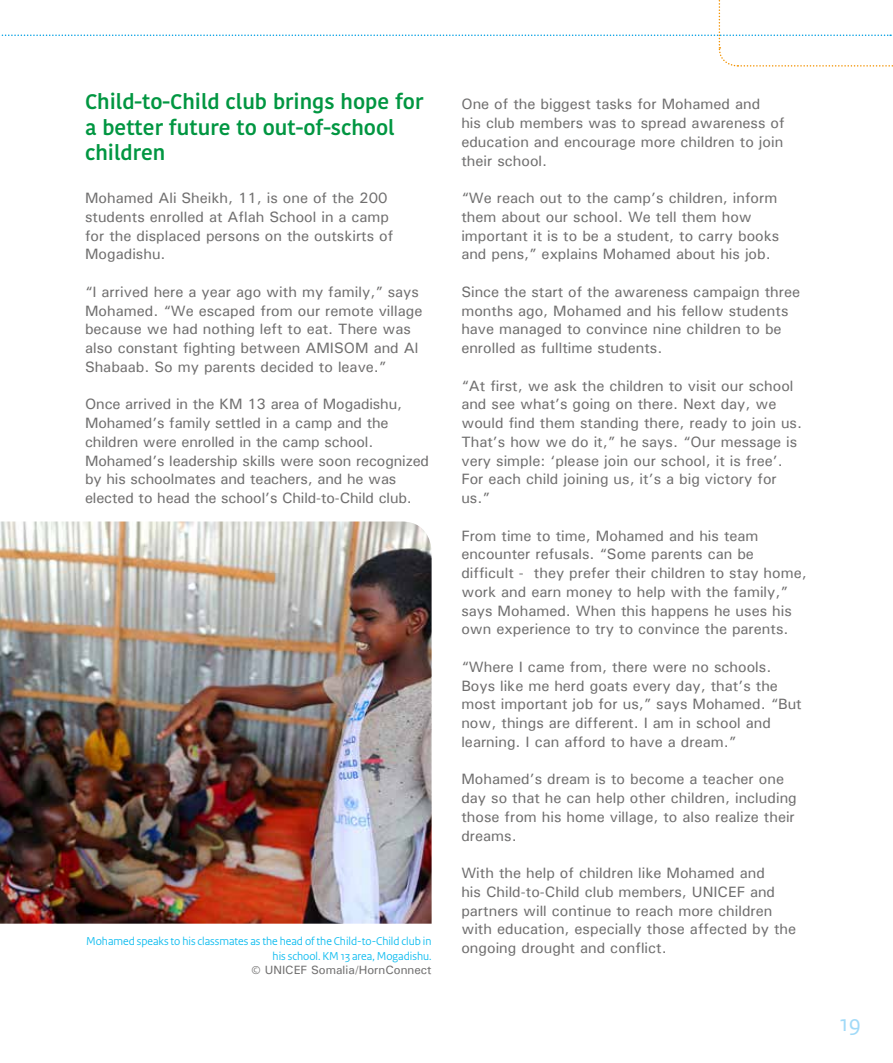
<style>
.page{position:relative;width:893px;height:1063px;background:#fff}
.page>*{position:absolute;margin:0;border:0;box-sizing:border-box;transform-origin:0 0}
.t1{font:24px "Rijksoverheid Sans Text";color:#a1daf8}
.t2{font:600 21px/25.2px "Kohinoor Bangla";color:#009641}
.t3{font:500 15px/18.8px "Univers";color:#706f6f}
.t4{font:12px/14.4px "Rijksoverheid Sans Heading";color:#0bbbef;text-align:right}
.t5{font:500 12px "Univers";color:#706f6f}
.s1{font-family:"Rijksoverheid Sans Heading";font-weight:400}
</style>
<div class="page">
<svg style="left:1px;top:0;width:892px;height:67px"></svg>
<img style="left:0;top:522px;width:432px;height:402px">
<h2 class="t2" style="left:85px;top:89px;width:340px">Child-to-Child club brings hope for a better future to out-of-school children</h2>
<p class="t3" style="left:85px;top:188px;width:310px">Mohamed Ali Sheikh, 11, is one of the 200 students enrolled at Aflah School in a camp for the displaced persons on the outskirts of Mogadishu.</p>
<p class="t3" style="left:85px;top:282px;width:339px">“I arrived here a year ago with my family,” says Mohamed. “We escaped from our remote village because we had nothing left to eat. There was also constant fighting between AMISOM and Al Shabaab. So my parents decided to leave.”</p>
<p class="t3" style="left:85px;top:395px;width:346px">Once arrived in the KM 13 area of Mogadishu, Mohamed’s family settled in a camp and the children were enrolled in the camp school.<br>Mohamed’s leadership skills were soon recognized by his schoolmates and teachers, and he was elected to head the school’s Child-to-Child club.</p>
<p class="t4" style="left:86px;top:934px;width:347px">Mohamed speaks to his classmates as the head of the Child-to-Child club in his school. KM 13 area, Mogadishu.</p>
<p class="t5" style="left:251px;top:962px;width:182px"><span class="s1">©</span> UNICEF Somalia/HornConnect</p>
<p class="t3" style="left:461px;top:95px;width:325px">One of the biggest tasks for Mohamed and<br>his club members was to spread awareness of education and encourage more children to join their school.</p>
<p class="t3" style="left:461px;top:188px;width:319px">“We reach out to the camp’s children, inform them about our school. We tell them how important it is to be a student, to carry books and pens,” explains Mohamed about his job.</p>
<p class="t3" style="left:461px;top:282px;width:340px">Since the start of the awareness campaign three months ago, Mohamed and his fellow students have managed to convince nine children to be enrolled as fulltime students.</p>
<p class="t3" style="left:461px;top:376px;width:342px">“At first, we ask the children to visit our school and see what’s going on there. Next day, we would find them standing there, ready to join us.<br>That’s how we do it,” he says. “Our message is very simple: ‘please join our school, it is free’.<br>For each child joining us, it’s a big victory for us.”</p>
<p class="t3" style="left:461px;top:526px;width:347px">From time to time, Mohamed and his team encounter refusals. “Some parents can be difficult - they prefer their children to stay home, work and earn money to help with the family,” says Mohamed. When this happens he uses his own experience to try to convince the parents.</p>
<p class="t3" style="left:461px;top:657px;width:342px">“Where I came from, there were no schools.<br>Boys like me herd goats every day, that’s the most important job for us,” says Mohamed. “But now, things are different. I am in school and learning. I can afford to have a dream.”</p>
<p class="t3" style="left:461px;top:770px;width:337px">Mohamed’s dream is to become a teacher one day so that he can help other children, including those from his home village, to also realize their dreams.</p>
<p class="t3" style="left:461px;top:863px;width:336px">With the help of children like Mohamed and<br>his Child-to-Child club members, UNICEF and partners will continue to reach more children with education, especially those affected by the ongoing drought and conflict.</p>
<h1 class="t1" style="left:840px;top:1010px;width:23px">19</h1>
</div>
